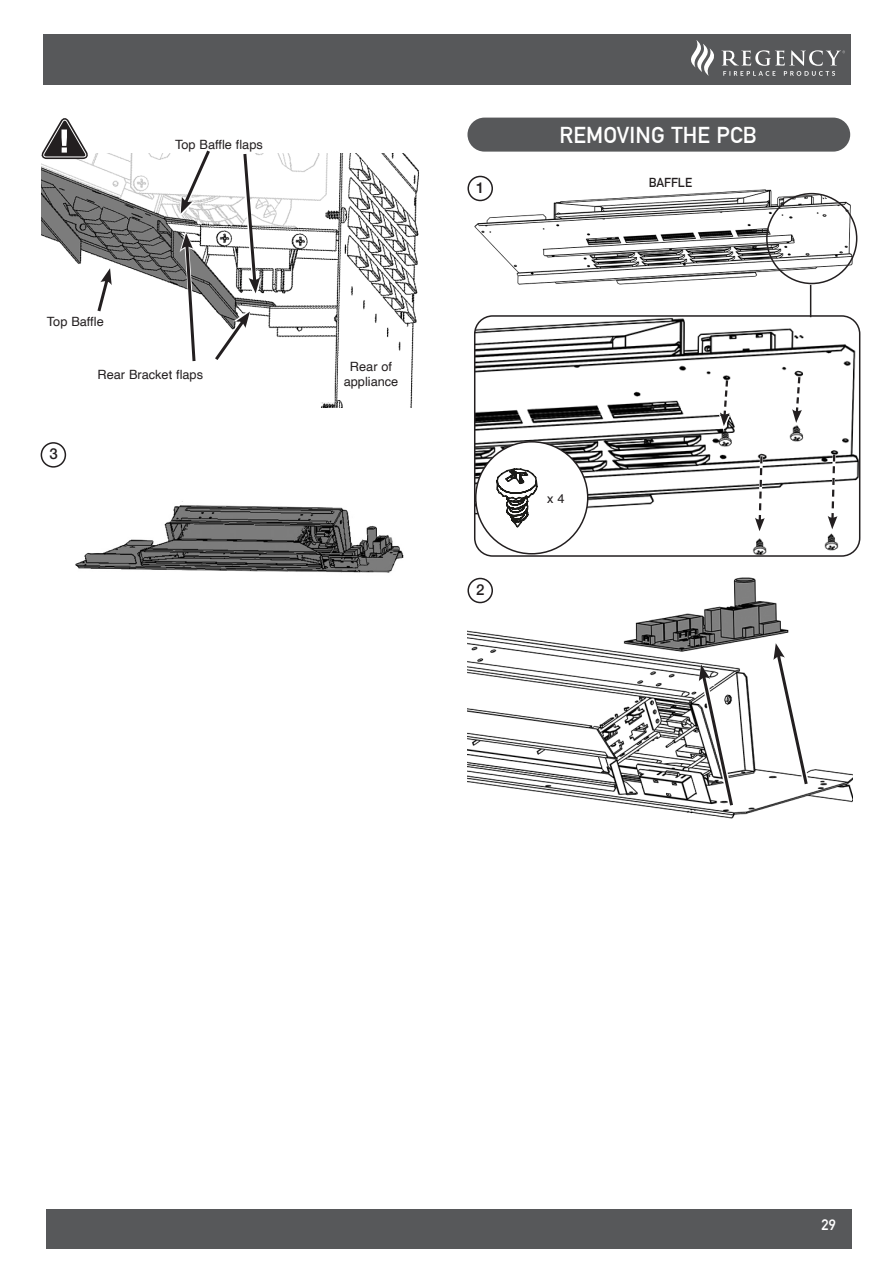
<style>
.page{position:relative;width:893px;height:1263px;background:#fff}
.page>*{position:absolute;margin:0;border:0;box-sizing:border-box;transform-origin:0 0}
.Sub_heading{font:700 22.5px "DIN Alternate";letter-spacing:.01em;color:#fff}
.t1{font:500 15px "Helvetica Neue";color:#231f20}
.t2{font:700 15px "DIN Alternate";color:#fff}
.Body_copy{font:12.75px/15px "Helvetica";color:#231f20;text-align:center}
.Body_copy-2{font:700 12.75px "DIN Alternate";color:#231f20}
</style>
<div class="page">
<div style="left:43px;top:35px;width:807px;height:50px;background:#57585a"></div>
<div style="left:46px;top:1209px;width:805px;height:39px;background:#57585a"></div>
<svg style="left:691px;top:40px;width:23px;height:36px"></svg>
<svg style="left:721px;top:50px;width:124px;height:26px"></svg>
<img style="left:75px;top:501px;width:329px;height:72px">
<div style="left:41px;top:442px;width:25px;height:26px;border:2px solid #231f20;border-radius:50%"></div>
<div style="left:467px;top:118px;width:383px;height:34px;background:#57585a;border-radius:17px"></div>
<img style="left:475px;top:189px;width:378px;height:96px">
<img style="left:475px;top:318px;width:385px;height:238px">
<div style="left:474px;top:315px;width:386px;height:242px;border:2px solid #231f20;border-radius:18px"></div>
<div style="left:468px;top:176px;width:24px;height:24px;background:#fff;border-radius:50%"></div>
<div style="left:467px;top:176px;width:26px;height:25px;border:2px solid #231f20;border-radius:50%"></div>
<svg style="left:791px;top:374px;width:12px;height:53px"></svg>
<svg style="left:719px;top:377px;width:11px;height:53px"></svg>
<svg style="left:827px;top:451px;width:11px;height:82px"></svg>
<svg style="left:754px;top:453px;width:12px;height:85px"></svg>
<div style="left:766px;top:193px;width:91px;height:91px;border:2px solid #231f20;border-radius:50%"></div>
<hr style="left:810px;top:285px;width:1px;height:32px;background:#231f20">
<div style="left:476px;top:442px;width:112px;height:112px;background:#fff;border-radius:50%"></div>
<div style="left:475px;top:441px;width:113px;height:113px;border:2px solid #231f20;border-radius:50%"></div>
<svg style="left:496px;top:468px;width:42px;height:60px"></svg>
<img style="left:467px;top:578px;width:385px;height:241px">
<div style="left:468px;top:578px;width:24px;height:24px;background:#fff;border-radius:50%"></div>
<div style="left:467px;top:578px;width:26px;height:25px;border:2px solid #231f20;border-radius:50%"></div>
<svg style="left:772px;top:643px;width:41px;height:148px"></svg>
<svg style="left:697px;top:664px;width:42px;height:148px"></svg>
<img style="left:42px;top:153px;width:377px;height:254px">
<svg style="left:95px;top:268px;width:17px;height:47px"></svg>
<svg style="left:180px;top:231px;width:20px;height:135px"></svg>
<svg style="left:208px;top:309px;width:43px;height:59px"></svg>
<svg style="left:179px;top:150px;width:37px;height:67px"></svg>
<svg style="left:238px;top:153px;width:24px;height:146px"></svg>
<svg style="left:41px;top:118px;width:48px;height:41px"></svg>
<p class="Body_copy" style="left:47px;top:314px;width:58px">Top Baffle</p>
<p class="Body_copy" style="left:175px;top:137px;width:89px">Top Baffle flaps</p>
<p class="t1" style="left:49px;top:442px;width:10px">3</p>
<p class="Body_copy" style="left:97px;top:367px;width:107px">Rear Bracket flaps</p>
<p class="Body_copy" style="left:344px;top:359px;width:56px">Rear of appliance</p>
<p class="t1" style="left:476px;top:176px;width:10px">1</p>
<p class="Sub_heading" style="left:559px;top:118px;width:199px">REMOVING THE PCB</p>
<p class="Body_copy-2" style="left:649px;top:173px;width:45px">BAFFLE</p>
<p class="t1" style="left:476px;top:578px;width:10px">2</p>
<p class="Body_copy" style="left:547px;top:492px;width:19px">x 4</p>
<p class="t2" style="left:821px;top:1213px;width:16px">29</p>
</div>
